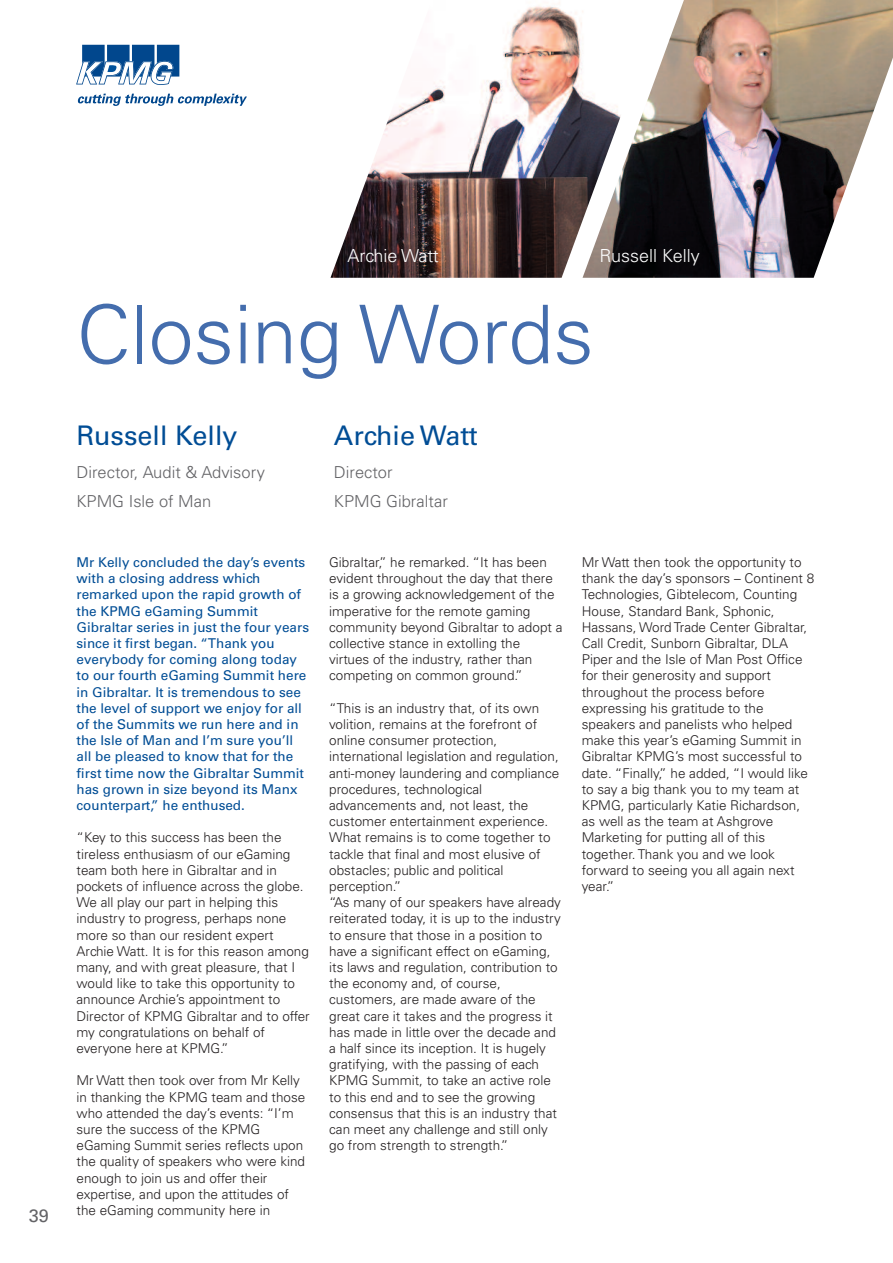
<style>
.page{position:relative;width:893px;height:1263px;background:#fff}
.page>*{position:absolute;margin:0;border:0;box-sizing:border-box;transform-origin:0 0}
.t1{font:300 81px "Univers LT Std";color:#446dad}
.t2{font:27px "Univers LT Std";color:#014d95}
.t3{font:300 18px "Univers LT Std";color:#fff}
.t4{font:18px "Univers LT Std";color:#636366}
.t5{font:300 16.5px/28.3px "Univers LT Std";color:#636366}
.t6{font:300 13.5px/16.2px "Univers LT Std";color:#231f20}
.t7{font:13.5px/16.2px "Univers LT Std";color:#014d95}
</style>
<div class="page">
<img style="left:330px;top:2px;width:253px;height:276px">
<img style="left:583px;top:0;width:310px;height:278px">
<svg style="left:78px;top:94px;width:169px;height:12px"></svg>
<svg style="left:76px;top:45px;width:103px;height:40px"></svg>
<h3 class="t4" style="left:29px;top:1209px;width:22px">39</h3>
<h3 class="t3" style="left:347px;top:249px;width:93px">Archie Watt</h3>
<h3 class="t3" style="left:600px;top:249px;width:102px">Russell Kelly</h3>
<h1 class="t1" style="left:77px;top:305px;width:519px">Closing Words</h1>
<h2 class="t2" style="left:77px;top:426px;width:163px">Russell Kelly</h2>
<p class="t5" style="left:77px;top:460px;width:190px">Director, Audit &amp; Advisory<br>KPMG Isle of Man</p>
<h2 class="t2" style="left:334px;top:426px;width:145px">Archie Watt</h2>
<p class="t5" style="left:334px;top:460px;width:115px">Director<br>KPMG Gibraltar</p>
<p class="t7" style="left:77px;top:555px;width:234px">Mr Kelly concluded the day’s events with a closing address which remarked upon the rapid growth of the KPMG eGaming Summit<br>Gibraltar series in just the four years since it first began. “Thank you everybody for coming along today to our fourth eGaming Summit here in Gibraltar. It is tremendous to see the level of support we enjoy for all of the Summits we run here and in the Isle of Man and I’m sure you’ll all be pleased to know that for the first time now the Gibraltar Summit has grown in size beyond its Manx counterpart,” he enthused.</p>
<p class="t6" style="left:77px;top:831px;width:235px">“Key to this success has been the tireless enthusiasm of our eGaming team both here in Gibraltar and in pockets of influence across the globe.<br>We all play our part in helping this industry to progress, perhaps none more so than our resident expert Archie Watt. It is for this reason among many, and with great pleasure, that I would like to take this opportunity to announce Archie’s appointment to Director of KPMG Gibraltar and to offer my congratulations on behalf of everyone here at KPMG.”</p>
<p class="t6" style="left:77px;top:1074px;width:230px">Mr Watt then took over from Mr Kelly in thanking the KPMG team and those who attended the day’s events: “I’m sure the success of the KPMG eGaming Summit series reflects upon the quality of speakers who were kind enough to join us and offer their expertise, and upon the attitudes of the eGaming community here in</p>
<p class="t6" style="left:329px;top:555px;width:235px">Gibraltar,” he remarked. “It has been evident throughout the day that there is a growing acknowledgement of the imperative for the remote gaming community beyond Gibraltar to adopt a collective stance in extolling the virtues of the industry, rather than competing on common ground.”</p>
<p class="t6" style="left:329px;top:701px;width:233px">“This is an industry that, of its own volition, remains at the forefront of online consumer protection, international legislation and regulation, anti-money laundering and compliance procedures, technological advancements and, not least, the customer entertainment experience.<br>What remains is to come together to tackle that final and most elusive of obstacles; public and political perception.”<br>“As many of our speakers have already reiterated today, it is up to the industry to ensure that those in a position to have a significant effect on eGaming, its laws and regulation, contribution to the economy and, of course, customers, are made aware of the great care it takes and the progress it has made in little over the decade and a half since its inception. It is hugely gratifying, with the passing of each KPMG Summit, to take an active role to this end and to see the growing consensus that this is an industry that can meet any challenge and still only go from strength to strength.”</p>
<p class="t6" style="left:582px;top:555px;width:234px">Mr Watt then took the opportunity to thank the day’s sponsors – Continent 8<br>Technologies, Gibtelecom, Counting House, Standard Bank, Sphonic, Hassans, Word Trade Center Gibraltar, Call Credit, Sunborn Gibraltar, DLA Piper and the Isle of Man Post Office for their generosity and support throughout the process before expressing his gratitude to the speakers and panelists who helped make this year’s eGaming Summit in Gibraltar KPMG’s most successful to date. “Finally,” he added, “I would like to say a big thank you to my team at KPMG, particularly Katie Richardson, as well as the team at Ashgrove Marketing for putting all of this together. Thank you and we look forward to seeing you all again next year.”</p>
</div>
